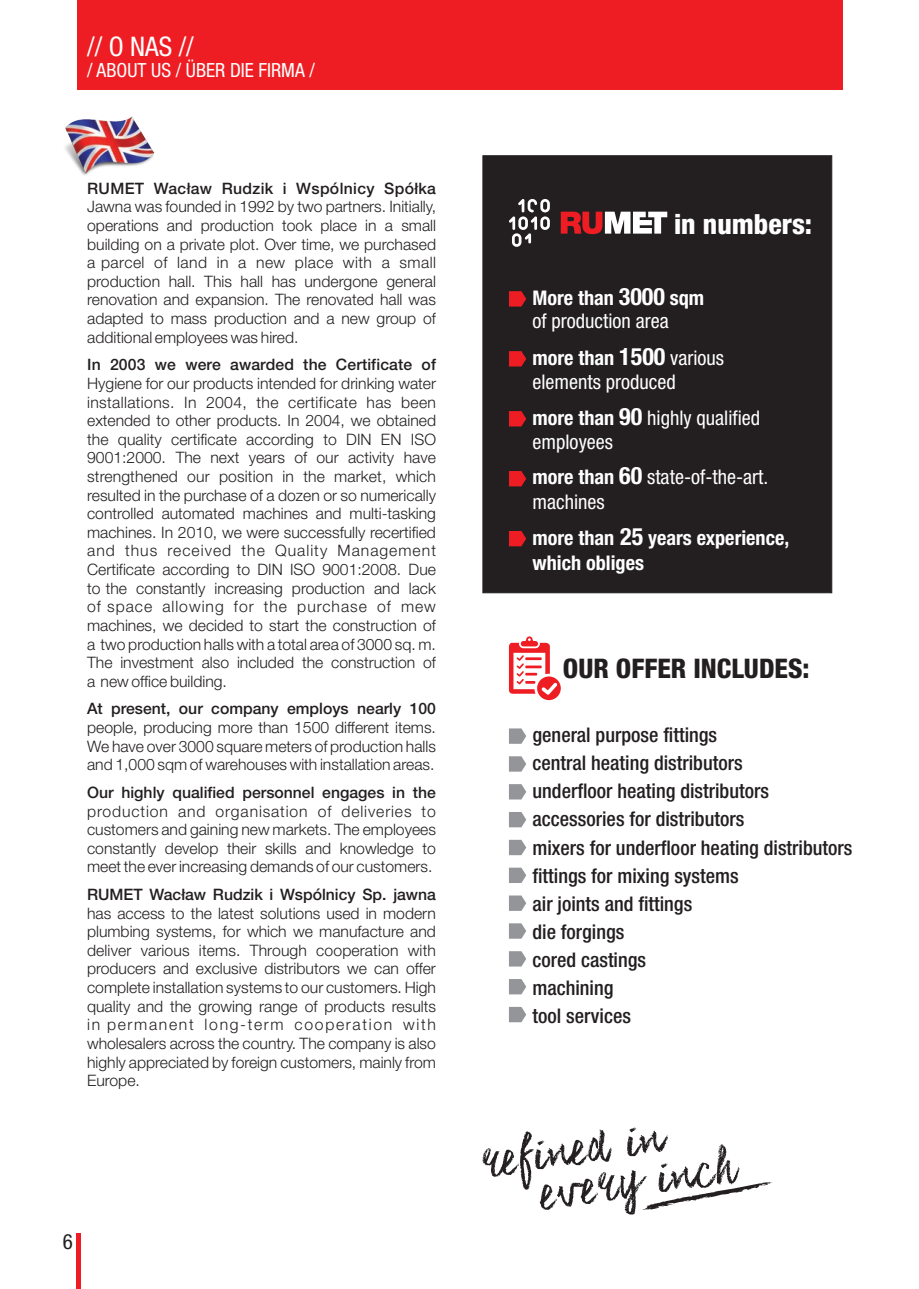
<style>
.page{position:relative;width:919px;height:1289px;background:#fff}
.page>*{position:absolute;margin:0;border:0;box-sizing:border-box;transform-origin:0 0}
.t1{font:800 condensed 27.75px "Helvetica Neue LT Pro";color:#fff}
.t2{font:800 condensed 27px "Helvetica Neue LT Pro";color:#231f20}
.t3{font:condensed 27px "Helvetica Neue LT Pro";color:#fff}
.t4{font:condensed 21px "Helvetica Neue LT Pro";color:#231f20}
.t5{font:500 condensed 20.25px/28px "Helvetica Neue LT Pro";color:#231f20}
.t6{font:condensed 20.25px/24.2px "Helvetica Neue LT Pro";color:#fff}
.t7{font:700 condensed 20.25px/24.8px "Helvetica Neue LT Pro";color:#fff}
.t8{font:condensed 19.5px "Helvetica Neue LT Pro";color:#fff}
.t9{font:300 15.75px/18.6px "Helvetica Neue LT Pro";color:#231f20;text-align:justify}
.t10{font:500 15.75px "Helvetica Neue LT Pro";color:#231f20}
.t11{font:500 15.75px "Helvetica Neue LT Pro";letter-spacing:.02em;color:#231f20}
.s1{font-weight:700}
.s2{font-weight:700;font-size:24px}
.s3{font-size:24px}
</style>
<div class="page">
<div style="left:77px;top:0;width:765px;height:90px;background:#ee1d23"></div>
<hr style="left:77px;top:1233px;width:4px;height:55px;background:#ee1d23">
<div style="left:482px;top:155px;width:350px;height:438px;background:#231f20;border:1px solid #231f20"></div>
<svg style="left:509px;top:636px;width:51px;height:64px"></svg>
<svg style="left:509px;top:728px;width:17px;height:15px"></svg>
<svg style="left:509px;top:756px;width:17px;height:15px"></svg>
<svg style="left:509px;top:784px;width:17px;height:15px"></svg>
<svg style="left:509px;top:812px;width:17px;height:15px"></svg>
<svg style="left:509px;top:839px;width:17px;height:16px"></svg>
<svg style="left:509px;top:867px;width:17px;height:16px"></svg>
<svg style="left:482px;top:1127px;width:290px;height:87px"></svg>
<svg style="left:509px;top:199px;width:41px;height:48px"></svg>
<svg style="left:560px;top:212px;width:107px;height:22px"></svg>
<svg style="left:509px;top:291px;width:17px;height:15px"></svg>
<svg style="left:509px;top:351px;width:17px;height:15px"></svg>
<svg style="left:509px;top:411px;width:17px;height:15px"></svg>
<svg style="left:509px;top:471px;width:17px;height:15px"></svg>
<svg style="left:509px;top:531px;width:17px;height:15px"></svg>
<img style="left:65px;top:117px;width:90px;height:58px">
<svg style="left:509px;top:895px;width:17px;height:15px"></svg>
<svg style="left:509px;top:923px;width:17px;height:15px"></svg>
<svg style="left:509px;top:951px;width:17px;height:15px"></svg>
<svg style="left:509px;top:979px;width:17px;height:15px"></svg>
<svg style="left:509px;top:1006px;width:17px;height:16px"></svg>
<h2 class="t3" style="left:87px;top:37px;width:108px">// O NAS //</h2>
<p class="t8" style="left:87px;top:63px;width:229px">/ ABOUT US / ÜBER DIE FIRMA /</p>
<p class="t11" style="left:87px;top:182px;width:350px">RUMET Wacław Rudzik i Wspólnicy Spółka</p>
<p class="t9" style="left:87px;top:200px;width:350px">Jawna was founded in 1992 by two partners. Initially, operations and production took place in a small building on a private plot. Over time, we purchased a parcel of land in a new place with a small production hall. This hall has undergone general renovation and expansion. The renovated hall was adapted to mass production and a new group of additional employees was hired.</p>
<p class="t10" style="left:87px;top:359px;width:350px">In 2003 we were awarded the Certificate of</p>
<p class="t9" style="left:87px;top:376px;width:350px">Hygiene for our products intended for drinking water installations. In 2004, the certificate has been extended to other products. In 2004, we obtained the quality certificate according to DIN EN ISO 9001:2000. The next years of our activity have strengthened our position in the market, which resulted in the purchase of a dozen or so numerically controlled automated machines and multi-tasking machines. In 2010, we were successfully recertified and thus received the Quality Management Certificate according to DIN ISO 9001:2008. Due to the constantly increasing production and lack of space allowing for the purchase of mew machines, we decided to start the construction of a two production halls with a total area of 3000 sq. m.<br>The investment also included the construction of a new office building.</p>
<p class="t10" style="left:87px;top:703px;width:350px">At present, our company employs nearly 100</p>
<p class="t9" style="left:87px;top:720px;width:350px">people, producing more than 1500 different items.<br>We have over 3000 square meters of production halls and 1,000 sqm of warehouses with installation areas.</p>
<p class="t10" style="left:87px;top:786px;width:350px">Our highly qualified personnel engages in the</p>
<p class="t9" style="left:87px;top:803px;width:350px">production and organisation of deliveries to customers and gaining new markets. The employees constantly develop their skills and knowledge to meet the ever increasing demands of our customers.</p>
<p class="t10" style="left:87px;top:888px;width:350px">RUMET Wacław Rudzik i Wspólnicy Sp. jawna</p>
<p class="t9" style="left:87px;top:906px;width:350px">has access to the latest solutions used in modern plumbing systems, for which we manufacture and deliver various items. Through cooperation with producers and exclusive distributors we can offer complete installation systems to our customers. High quality and the growing range of products results in permanent long-term cooperation with wholesalers across the country. The company is also highly appreciated by foreign customers, mainly from Europe.</p>
<h3 class="t4" style="left:63px;top:1233px;width:12px">6</h3>
<h1 class="t1" style="left:674px;top:214px;width:140px">in numbers:</h1>
<p class="t6" style="left:532px;top:289px;width:173px;line-height:23.4px"><span class="s1">More than</span> <span class="s2">3000</span> <span class="s1">sqm </span>of production area</p>
<p class="t6" style="left:532px;top:348px;width:193px"><span class="s1">more than</span> <span class="s2">1500</span> various elements produced</p>
<p class="t6" style="left:532px;top:408px;width:229px"><span class="s1">more than</span> <span class="s2">90</span> highly qualified employees</p>
<p class="t6" style="left:532px;top:468px;width:237px"><span class="s1">more than</span> <span class="s2">60</span> state-of-the-art. machines</p>
<p class="t7" style="left:532px;top:528px;width:258px">more than <span class="s3">25</span> years experience, which obliges</p>
<h2 class="t2" style="left:562px;top:658px;width:248px">OUR OFFER INCLUDES:</h2>
<p class="t5" style="left:532px;top:723px;width:321px">general purpose fittings<br>central heating distributors<br>underfloor heating distributors accessories for distributors<br>mixers for underfloor heating distributors fittings for mixing systems<br>air joints and fittings<br>die forgings<br>cored castings<br>machining<br>tool services</p>
</div>
